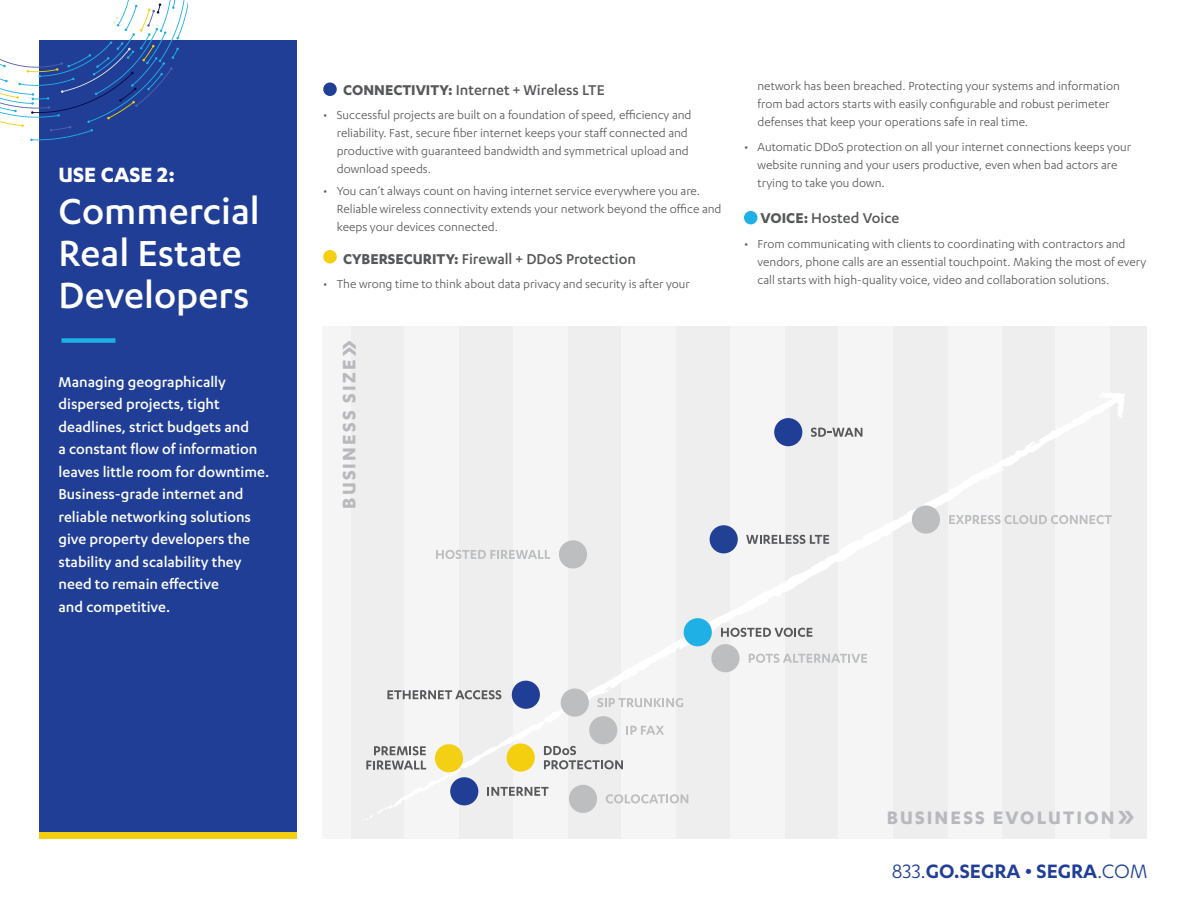
<style>
.page{position:relative;width:1188px;height:918px;background:#fff}
.page>*{position:absolute;margin:0;border:0;box-sizing:border-box;transform-origin:0 0}
.Sub-Head{font:500 42px/42px "Karbon";color:#fff}
.Sub-Head-2{font:700 24px "Karbon";color:#fff}
.t1{font:600 22.5px "Karbon";color:#203e96}
.t2{font:700 21px "Karbon";letter-spacing:.1em;color:#b8b9bc}
.Body_Blue_16_22{font:500 16.5px/22.5px "Karbon";color:#fff}
.t3{font:500 16.5px "Karbon";color:#57585a}
.t4{font:13.5px/18px "Karbon";color:#57585a}
.s1{font-weight:700}
.s2{font-weight:500;font-size:40.5px}
.s3{font-weight:400}
</style>
<div class="page">
<div style="left:40px;top:40px;width:257px;height:798px;background:#203e96"></div>
<div style="left:40px;top:832px;width:257px;height:7px;background:#f3cf10"></div>
<svg style="left:0;top:0;width:188px;height:141px"></svg>
<div style="left:62px;top:338px;width:54px;height:5px;background:#1fb0e6"></div>
<div style="left:323px;top:82px;width:14px;height:14px;background:#203e96;border-radius:50%"></div>
<div style="left:323px;top:250px;width:14px;height:14px;background:#f3cf10;border-radius:50%"></div>
<div style="left:744px;top:211px;width:14px;height:13px;background:#1fb0e6;border-radius:50%"></div>
<div style="left:1110px;top:327px;width:37px;height:512px;background:#eeeeef"></div>
<div style="left:1001px;top:327px;width:55px;height:512px;background:#eeeeef"></div>
<div style="left:1056px;top:327px;width:54px;height:512px;background:#f5f5f6"></div>
<div style="left:947px;top:327px;width:54px;height:512px;background:#f5f5f6"></div>
<div style="left:893px;top:327px;width:54px;height:512px;background:#eeeeef"></div>
<div style="left:785px;top:327px;width:54px;height:512px;background:#eeeeef"></div>
<div style="left:676px;top:327px;width:54px;height:512px;background:#eeeeef"></div>
<div style="left:568px;top:327px;width:54px;height:512px;background:#eeeeef"></div>
<div style="left:459px;top:327px;width:54px;height:512px;background:#eeeeef"></div>
<div style="left:351px;top:327px;width:54px;height:512px;background:#eeeeef"></div>
<div style="left:839px;top:327px;width:54px;height:512px;background:#f5f5f6"></div>
<div style="left:730px;top:327px;width:54px;height:512px;background:#f5f5f6"></div>
<div style="left:622px;top:327px;width:54px;height:512px;background:#f5f5f6"></div>
<div style="left:513px;top:327px;width:54px;height:512px;background:#f5f5f6"></div>
<div style="left:405px;top:327px;width:54px;height:512px;background:#f5f5f6"></div>
<div style="left:323px;top:327px;width:28px;height:512px;background:#f5f5f6"></div>
<svg style="left:374px;top:418px;width:690px;height:395px"></svg>
<svg style="left:898px;top:514px;width:7px;height:5px"></svg>
<svg style="left:445px;top:774px;width:6px;height:4px"></svg>
<svg style="left:539px;top:720px;width:9px;height:4px"></svg>
<svg style="left:384px;top:802px;width:9px;height:7px"></svg>
<svg style="left:409px;top:797px;width:6px;height:2px"></svg>
<svg style="left:421px;top:782px;width:11px;height:10px"></svg>
<svg style="left:655px;top:652px;width:11px;height:9px"></svg>
<svg style="left:1110px;top:393px;width:15px;height:25px"></svg>
<div style="left:912px;top:505px;width:28px;height:29px;background:#bcbec0;border-radius:50%"></div>
<svg style="left:949px;top:515px;width:163px;height:9px"></svg>
<div style="left:774px;top:418px;width:28px;height:28px;background:#203e96;border-radius:50%"></div>
<svg style="left:811px;top:428px;width:51px;height:9px"></svg>
<div style="left:710px;top:525px;width:28px;height:28px;background:#224194;border-radius:50%"></div>
<svg style="left:746px;top:535px;width:83px;height:9px"></svg>
<div style="left:684px;top:618px;width:28px;height:28px;background:#1fb0e6;border-radius:50%"></div>
<svg style="left:720px;top:625px;width:92px;height:12px"></svg>
<div style="left:711px;top:644px;width:29px;height:28px;background:#bcbec0;border-radius:50%"></div>
<svg style="left:749px;top:654px;width:118px;height:9px"></svg>
<div style="left:507px;top:743px;width:28px;height:29px;background:#f3cf10;border-radius:50%"></div>
<svg style="left:544px;top:746px;width:79px;height:23px"></svg>
<div style="left:569px;top:785px;width:28px;height:28px;background:#bcbec0;border-radius:50%"></div>
<svg style="left:606px;top:794px;width:82px;height:9px"></svg>
<div style="left:450px;top:777px;width:28px;height:28px;background:#203e96;border-radius:50%"></div>
<svg style="left:488px;top:787px;width:61px;height:9px"></svg>
<div style="left:589px;top:716px;width:28px;height:28px;background:#bcbec0;border-radius:50%"></div>
<svg style="left:627px;top:726px;width:37px;height:9px"></svg>
<div style="left:561px;top:689px;width:28px;height:28px;background:#bcbec0;border-radius:50%"></div>
<svg style="left:592px;top:698px;width:91px;height:9px"></svg>
<div style="left:559px;top:540px;width:28px;height:28px;background:#bcbec0;border-radius:50%"></div>
<svg style="left:436px;top:550px;width:114px;height:9px"></svg>
<div style="left:512px;top:681px;width:28px;height:28px;background:#203e96;border-radius:50%"></div>
<svg style="left:387px;top:690px;width:114px;height:9px"></svg>
<div style="left:435px;top:744px;width:28px;height:28px;background:#f3d013;border-radius:50%"></div>
<svg style="left:366px;top:746px;width:60px;height:23px"></svg>
<p class="Sub-Head-2" style="left:59px;top:161px;width:118px">USE CASE 2:</p>
<p class="Sub-Head" style="left:59px;top:189px;width:203px">Commercial<br>Real Estate<br>Developers</p>
<p class="Body_Blue_16_22" style="left:59px;top:370px;width:212px">Managing geographically dispersed projects, tight deadlines, strict budgets and<br>a constant flow of information leaves little room for downtime.<br>Business-grade internet and reliable networking solutions give property developers the stability and scalability they need to remain effective<br>and competitive.</p>
<p class="t3" style="left:343px;top:80px;width:263px"><span class="s1">CONNECTIVITY:</span> Internet + Wireless LTE</p>
<p class="t4" style="left:337px;top:106px;width:356px;text-indent:-14px">• Successful projects are built on a foundation of speed, efficiency and reliability. Fast, secure fiber internet keeps your staff connected and productive with guaranteed bandwidth and symmetrical upload and download speeds.</p>
<p class="t4" style="left:337px;top:181px;width:386px;text-indent:-14px">• You can’t always count on having internet service everywhere you are.<br>Reliable wireless connectivity extends your network beyond the office and keeps your devices connected.</p>
<p class="t3" style="left:343px;top:249px;width:294px"><span class="s1">CYBERSECURITY:</span> Firewall + DDoS Protection</p>
<p class="t4" style="left:323px;top:275px;width:368px">• The wrong time to think about data privacy and security is after your</p>
<p class="t2" style="left:337px;top:509px;width:172px;rotate:-90deg">BUSINESS SIZE<span class="s2">»</span></p>
<p class="t4" style="left:758px;top:77px;width:364px">network has been breached. Protecting your systems and information from bad actors starts with easily configurable and robust perimeter defenses that keep your operations safe in real time.</p>
<p class="t4" style="left:758px;top:137px;width:375px;text-indent:-14px">• Automatic DDoS protection on all your internet connections keeps your website running and your users productive, even when bad actors are trying to take you down.</p>
<p class="t3" style="left:761px;top:209px;width:140px"><span class="s1">VOICE:</span> Hosted Voice</p>
<p class="t4" style="left:758px;top:234px;width:390px;text-indent:-14px">• From communicating with clients to coordinating with contractors and vendors, phone calls are an essential touchpoint. Making the most of every call starts with high-quality voice, video and collaboration solutions.</p>
<p class="t2" style="left:887px;top:805px;width:251px">BUSINESS EVOLUTION<span class="s2">»</span></p>
<p class="t1" style="left:892px;top:858px;width:257px"><span class="s3">833.</span>GO.SEGRA • SEGRA<span class="s3">.COM</span></p>
</div>
